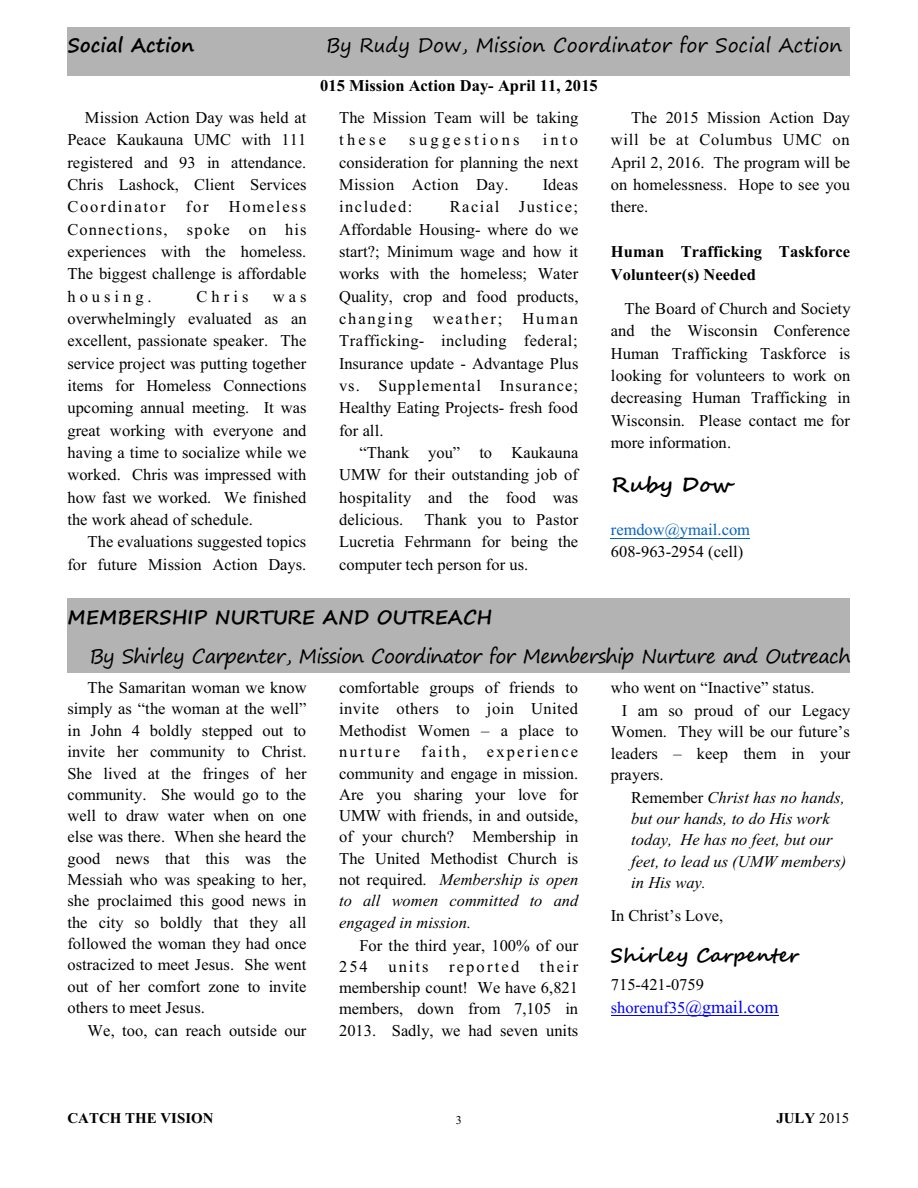
<style>
.page{position:relative;width:918px;height:1188px;background:#fff}
.page>*{position:absolute;margin:0;border:0;box-sizing:border-box;transform-origin:0 0}
.t1{font:700 21px "Segoe Script";color:#000}
.t2{font:19.5px "Segoe Print";letter-spacing:-.035em;color:#000}
.t3{font:19.5px "Segoe Print";color:#000}
.t4{font:700 19.5px "Segoe Print";color:#000}
.t5{font:700 19.5px "Segoe Script";color:#000}
.t6{font:16.5px/22.4px "Times New Roman";color:#000;text-align:justify}
.t7{font:italic 16.5px "Times New Roman";color:#000}
.t8{font:700 16.5px/22.4px "Times New Roman";color:#000}
.t9{font:16.5px "Times New Roman";color:#0563c2}
.t10{font:16.5px "Times New Roman";letter-spacing:.2em;color:#000}
.t11{font:16.5px "Times New Roman";letter-spacing:.09em;color:#000}
.t12{font:700 15px "Times New Roman";color:#000}
.t13{font:12px "Times New Roman";color:#000}
.s1{font-style:normal}
.s2{color:#00f}
.s3{font-size:18px;color:#00f}
.s4{font-style:italic}
.s5{font-weight:400}
</style>
<div class="page">
<div style="left:68px;top:27px;width:782px;height:48px;background:#b3b3b3"></div>
<div style="left:68px;top:599px;width:782px;height:39px;background:#b3b3b3"></div>
<div style="left:68px;top:638px;width:782px;height:34px;background:#b3b3b3"></div>
<hr style="left:611px;top:538px;width:139px;height:1px;background:#0563c2">
<hr style="left:611px;top:1015px;width:167px;height:1px;background:#00f">
<p class="t4" style="left:68px;top:35px;width:128px">Social Action</p>
<p class="t3" style="left:326px;top:35px;width:518px">By Rudy Dow, Mission Coordinator for Social Action</p>
<p class="t8" style="left:320px;top:76px;width:279px">015 Mission Action Day- April 11, 2015</p>
<p class="t6" style="left:68px;top:108px;width:241px;text-indent:17px">Mission Action Day was held at Peace Kaukauna UMC with 111 registered and 93 in attendance.<br>Chris Lashock, Client Services Coordinator for Homeless Connections, spoke on his experiences with the homeless.<br>The biggest challenge is affordable housing.</p>
<p class="t6" style="left:339px;top:108px;width:241px">The Mission Team will be taking these</p>
<p class="t6" style="left:611px;top:108px;width:241px;text-indent:20px">The 2015 Mission Action Day will be at Columbus UMC on April 2, 2016. The program will be on homelessness. Hope to see you there.</p>
<p class="t8" style="left:611px;top:242px;width:241px">Human Trafficking Taskforce<br>Volunteer(s) Needed</p>
<p class="t6" style="left:611px;top:299px;width:241px;text-indent:14px">The Board of Church and Society and the Wisconsin Conference Human Trafficking Taskforce is looking for volunteers to work on decreasing Human Trafficking in Wisconsin. Please contact me for more information.</p>
<p class="t1" style="left:611px;top:476px;width:121px">Ruby Dow</p>
<p class="t9" style="left:611px;top:524px;width:141px">remdow@ymail.com</p>
<p class="t6" style="left:611px;top:542px;width:134px">608-963-2954 (cell)</p>
<p class="t6" style="left:339px;top:130px;width:241px;text-indent:204px">into consideration for planning the next Mission Action Day.</p>
<p class="t10" style="left:409px;top:134px;width:112px">suggestions</p>
<p class="t6" style="left:543px;top:175px;width:37px">Ideas</p>
<p class="t6" style="left:339px;top:197px;width:241px;text-indent:111px">Racial Justice; Affordable Housing- where do we start?; Minimum wage and how it works with the homeless; Water Quality, crop and food products, changing weather; Human Trafficking- including federal; Insurance update - Advantage Plus vs. Supplemental Insurance; Healthy Eating Projects- fresh food for all.</p>
<p class="t6" style="left:339px;top:443px;width:241px;text-indent:20px">“Thank you” to Kaukauna UMW for their outstanding job of hospitality and the food was delicious.</p>
<p class="t11" style="left:339px;top:201px;width:75px">included:</p>
<p class="t6" style="left:197px;top:287px;width:53px">Chris</p>
<p class="t6" style="left:68px;top:287px;width:241px;text-indent:205px">was overwhelmingly evaluated as an excellent, passionate speaker. The service project was putting together items for Homeless Connections upcoming annual meeting. It was great working with everyone and having a time to socialize while we worked. Chris was impressed with how fast we worked. We finished the work ahead of schedule.</p>
<p class="t6" style="left:68px;top:532px;width:240px;text-align:right">The evaluations suggested topics for future Mission Action Days.</p>
<p class="t6" style="left:339px;top:510px;width:241px;text-indent:85px">Thank you to Pastor Lucretia Fehrmann for being the computer tech person for us.</p>
<p class="t4" style="left:68px;top:607px;width:426px">MEMBERSHIP NURTURE AND OUTREACH</p>
<p class="t2" style="left:90px;top:646px;width:762px">By Shirley Carpenter, Mission Coordinator for Membership Nurture and Outreach</p>
<p class="t6" style="left:68px;top:679px;width:241px;line-height:21.3px;text-indent:20px">The Samaritan woman we know simply as “the woman at the well” in John 4 boldly stepped out to invite her community to Christ.<br>She lived at the fringes of her community. She would go to the well to draw water when on one else was there. When she heard the good news that this was the Messiah who was speaking to her, she proclaimed this good news in the city so boldly that they all followed the woman they had once ostracized to meet Jesus. She went out of her comfort zone to invite others to meet Jesus.</p>
<p class="t6" style="left:88px;top:1021px;width:220px">We, too, can reach outside our</p>
<p class="t6" style="left:339px;top:679px;width:241px;line-height:21.3px">comfortable groups of friends to invite others to join United Methodist Women – a place to nurture</p>
<p class="t6" style="left:611px;top:678px;width:205px">who went on “Inactive” status.</p>
<p class="t6" style="left:622px;top:701px;width:230px">I am so proud of our Legacy</p>
<p class="t6" style="left:611px;top:722px;width:240px">Women. They will be our future’s</p>
<p class="t6" style="left:611px;top:743px;width:241px">leaders – keep them in your</p>
<p class="t6" style="left:611px;top:765px;width:54px">prayers.</p>
<p class="t7" style="left:631px;top:791px;width:215px"><span class="s1">Remember</span> Christ has no hands,</p>
<p class="t7" style="left:631px;top:813px;width:200px">but our hands, to do His work</p>
<p class="t7" style="left:631px;top:834px;width:203px">today, He has no feet, but our</p>
<p class="t7" style="left:631px;top:855px;width:217px">feet, to lead us (UMW members)</p>
<p class="t7" style="left:631px;top:876px;width:76px">in His way.</p>
<p class="t6" style="left:611px;top:906px;width:114px">In Christ’s Love,</p>
<p class="t5" style="left:611px;top:948px;width:189px">Shirley Carpenter</p>
<p class="t6" style="left:611px;top:975px;width:169px;line-height:22.8px">715-421-0759 <span class="s2">shorenuf35</span><span class="s3">@gmail.com</span></p>
<p class="t6" style="left:339px;top:742px;width:241px;line-height:21.3px;text-indent:82px">faith, experience community and engage in mission.<br>Are you sharing your love for UMW with friends, in and outside, of your church? Membership in The United Methodist Church is not required. <span class="s4">Membership is open to all women committed to and engaged in mission.</span></p>
<p class="t6" style="left:339px;top:936px;width:241px;line-height:21.3px;text-indent:20px">For the third year, 100% of our 254 units reported their membership count! We have 6,821 members, down from 7,105 in 2013. Sadly, we had seven units</p>
<p class="t12" style="left:68px;top:1113px;width:148px">CATCH THE VISION</p>
<p class="t13" style="left:456px;top:1116px;width:7px">3</p>
<p class="t12" style="left:776px;top:1113px;width:74px">JULY <span class="s5">2015</span></p>
</div>
